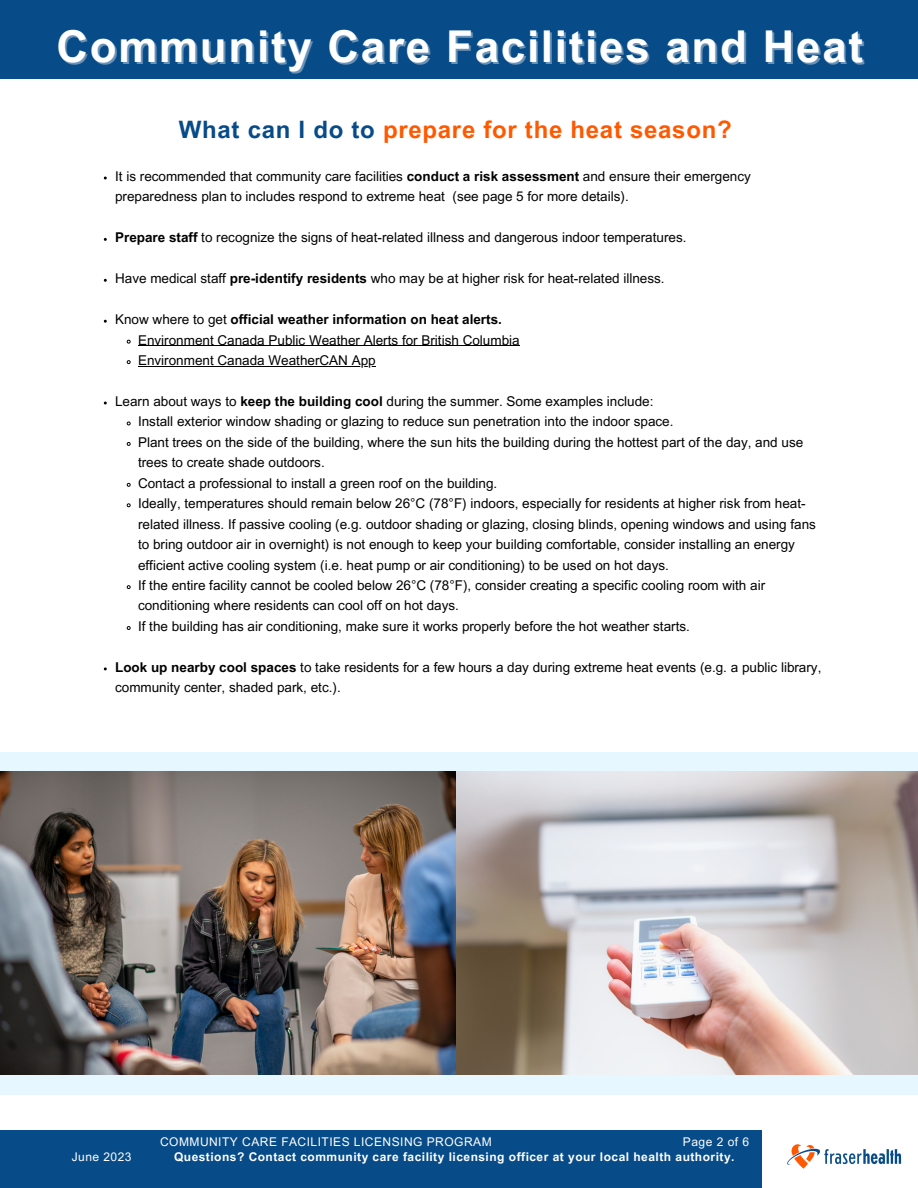
<style>
.page{position:relative;width:918px;height:1188px;background:#fff}
.page>*{position:absolute;margin:0;border:0;box-sizing:border-box;transform-origin:0 0}
.t1{font:700 43.95px "Arial MT Pro";letter-spacing:.04em;color:#fff}
.t2{font:700 24px "Arial MT Pro";letter-spacing:.03em;color:#ff5900}
.t3{font:13.5px/20.4px "Arial MT Pro";color:#000}
.t4{font:700 13.5px "Arial MT Pro";color:#000}
.t5{font:700 12px "Arial MT Pro";letter-spacing:.04em;color:#fff}
.t6{font:12px "Arial MT Pro";letter-spacing:.04em;color:#fff}
.s1{color:#074b88}
.s2{font-weight:700}
.s3{font-weight:400}
</style>
<div class="page">
<div style="left:0;top:1131px;width:762px;height:57px;background:#074b88"></div>
<div style="left:0;top:0;width:918px;height:78px;background:#074b88"></div>
<div style="left:0;top:752px;width:918px;height:343px;background:#e6f7ff"></div>
<img style="left:0;top:772px;width:917px;height:303px">
<svg style="left:126px;top:339px;width:5px;height:5px"></svg>
<hr style="left:138px;top:345px;width:382px;height:1px;background:#000">
<svg style="left:126px;top:360px;width:5px;height:4px"></svg>
<hr style="left:138px;top:366px;width:131px;height:1px;background:#000">
<hr style="left:269px;top:366px;width:107px;height:1px;background:#000">
<svg style="left:126px;top:421px;width:5px;height:5px"></svg>
<svg style="left:126px;top:442px;width:5px;height:4px"></svg>
<svg style="left:126px;top:482px;width:5px;height:5px"></svg>
<svg style="left:126px;top:503px;width:5px;height:5px"></svg>
<svg style="left:126px;top:585px;width:5px;height:4px"></svg>
<svg style="left:126px;top:626px;width:5px;height:4px"></svg>
<img style="left:787px;top:1144px;width:115px;height:25px">
<p class="t1" style="left:56px;top:30px;width:808px">Community Care Facilities and Heat</p>
<p class="t2" style="left:179px;top:120px;width:554px"><span class="s1">What can I do to</span> prepare for the heat season?</p>
<p class="t3" style="left:115px;top:168px;width:637px">It is recommended that community care facilities <span class="s2">conduct a risk assessment</span> and ensure their emergency preparedness plan to includes respond to extreme heat (see page 5 for more details).</p>
<p class="t3" style="left:115px;top:229px;width:573px"><span class="s2">Prepare staff</span> to recognize the signs of heat-related illness and dangerous indoor temperatures.</p>
<p class="t3" style="left:115px;top:270px;width:551px">Have medical staff <span class="s2">pre-identify residents</span> who may be at higher risk for heat-related illness.</p>
<p class="t4" style="left:115px;top:314px;width:388px"><span class="s3">Know where to get</span> official weather information on heat alerts.</p>
<p class="t3" style="left:138px;top:331px;width:383px">Environment Canada Public Weather Alerts for British Columbia</p>
<p class="t3" style="left:138px;top:352px;width:239px">Environment Canada WeatherCAN App</p>
<p class="t3" style="left:115px;top:393px;width:540px">Learn about ways to <span class="s2">keep the building cool</span> during the summer. Some examples include:</p>
<p class="t3" style="left:138px;top:413px;width:537px">Install exterior window shading or glazing to reduce sun penetration into the indoor space.</p>
<p class="t3" style="left:138px;top:434px;width:667px">Plant trees on the side of the building, where the sun hits the building during the hottest part of the day, and use trees to create shade outdoors.</p>
<p class="t3" style="left:138px;top:475px;width:361px">Contact a professional to install a green roof on the building.</p>
<p class="t3" style="left:138px;top:495px;width:679px">Ideally, temperatures should remain below 26°C (78°F) indoors, especially for residents at higher risk from heat&shy;related illness. If passive cooling (e.g. outdoor shading or glazing, closing blinds, opening windows and using fans to bring outdoor air in overnight) is not enough to keep your building comfortable, consider installing an energy efficient active cooling system (i.e. heat pump or air conditioning) to be used on hot days.</p>
<p class="t3" style="left:138px;top:577px;width:629px">If the entire facility cannot be cooled below 26°C (78°F), consider creating a specific cooling room with air conditioning where residents can cool off on hot days.</p>
<p class="t3" style="left:138px;top:618px;width:553px">If the building has air conditioning, make sure it works properly before the hot weather starts.</p>
<p class="t3" style="left:115px;top:659px;width:708px"><span class="s2">Look up nearby cool spaces</span> to take residents for a few hours a day during extreme heat events (e.g. a public library, community center, shaded park, etc.).</p>
<p class="t6" style="left:160px;top:1138px;width:333px">COMMUNITY CARE FACILITIES LICENSING PROGRAM</p>
<p class="t6" style="left:683px;top:1138px;width:68px">Page 2 of 6</p>
<p class="t6" style="left:72px;top:1153px;width:61px">June 2023</p>
<p class="t5" style="left:174px;top:1153px;width:562px">Questions? Contact community care facility licensing officer at your local health authority.</p>
</div>
